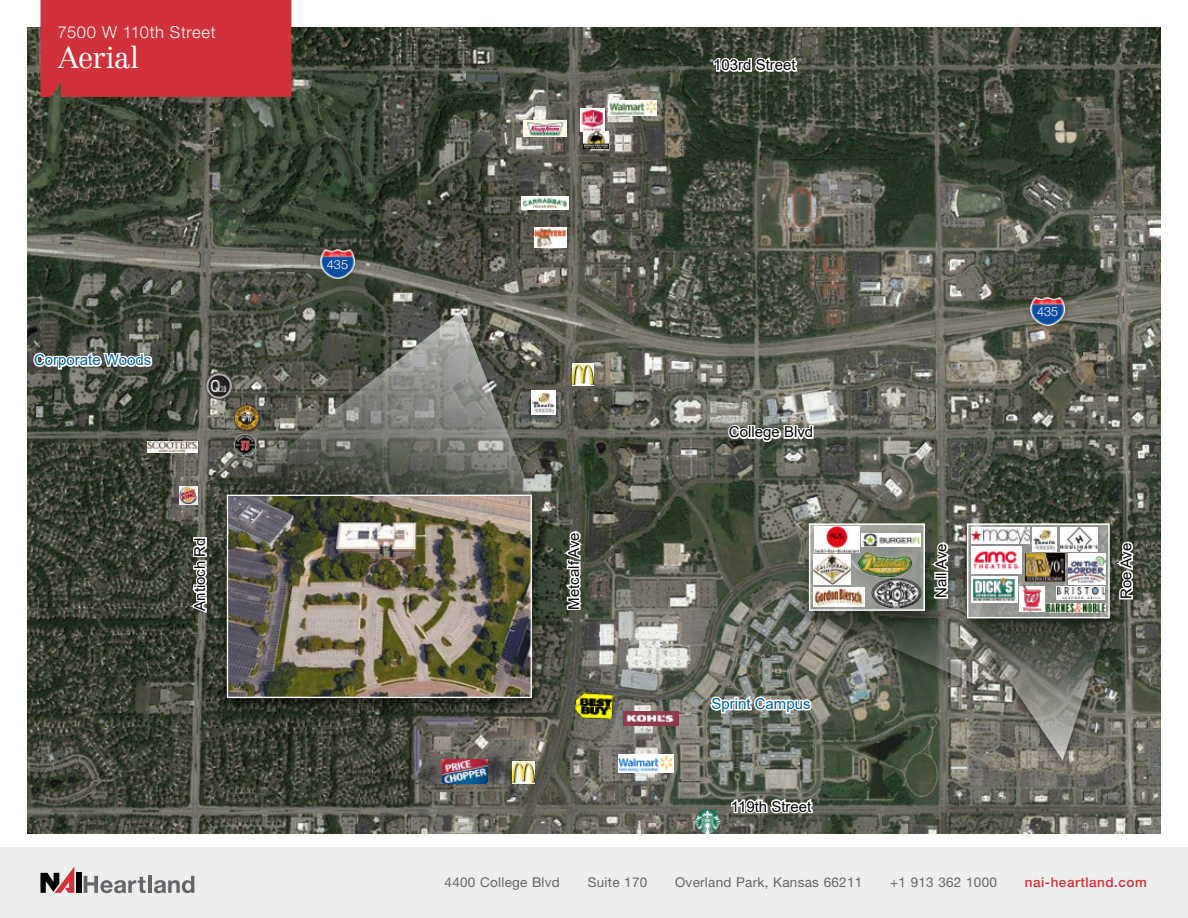
<style>
.page{position:relative;width:1188px;height:918px;background:#fff}
.page>*{position:absolute;margin:0;border:0;box-sizing:border-box;transform-origin:0 0}
.t1{font:300 30px "Centennial LT Std";letter-spacing:-.025em;color:#fff}
.t2{font:300 16.5px "Helvetica Neue LT Std";letter-spacing:.035em;color:#fff}
.t3{font:15px "Arial";color:#000}
.t4{font:15px "Arial";color:#00639a}
.t5{font:13.5px "Helvetica Neue LT Std";letter-spacing:.02em;color:#646569}
.t6{font:500 13.5px "Helvetica Neue LT Std";letter-spacing:.04em;color:#d13239}
.t7{font:300 12.75px "Helvetica Neue LT Std";color:#fff}
</style>
<div class="page">
<img style="left:27px;top:27px;width:1134px;height:807px">
<div style="left:0;top:848px;width:1188px;height:70px;background:#eee"></div>
<div style="left:76px;top:873px;width:5px;height:20px;background:#000"></div>
<svg style="left:40px;top:867px;width:34px;height:26px"></svg>
<svg style="left:84px;top:876px;width:62px;height:17px"></svg>
<hr style="left:148px;top:876px;width:4px;height:17px;background:#646569">
<svg style="left:154px;top:876px;width:40px;height:17px"></svg>
<div style="left:40px;top:0;width:251px;height:97px;background:#d13239"></div>
<div style="left:1022px;top:288px;width:53px;height:48px;background:#000;opacity:.3"></div>
<img style="left:1031px;top:297px;width:33px;height:29px">
<div style="left:1036px;top:306px;width:23px;height:12px;background:#0c4da2"></div>
<div style="left:312px;top:241px;width:53px;height:48px;background:#000;opacity:.3"></div>
<img style="left:321px;top:249px;width:33px;height:29px">
<div style="left:326px;top:259px;width:23px;height:11px;background:#0c4da2"></div>
<svg style="left:726px;top:423px;width:89px;height:24px"></svg>
<svg style="left:552px;top:529px;width:36px;height:95px"></svg>
<svg style="left:729px;top:796px;width:86px;height:21px"></svg>
<svg style="left:183px;top:536px;width:26px;height:79px"></svg>
<svg style="left:712px;top:54px;width:87px;height:21px"></svg>
<div style="left:220px;top:311px;width:319px;height:199px;background:#000;opacity:.5"></div>
<svg style="left:227px;top:311px;width:305px;height:182px;background:#65665e"></svg>
<svg style="left:31px;top:329px;width:124px;height:52px"></svg>
<img style="left:532px;top:391px;width:23px;height:23px">
<img style="left:572px;top:364px;width:22px;height:22px">
<img style="left:534px;top:228px;width:32px;height:19px">
<img style="left:522px;top:197px;width:47px;height:13px">
<img style="left:524px;top:121px;width:42px;height:16px">
<img style="left:580px;top:108px;width:25px;height:23px">
<img style="left:583px;top:131px;width:25px;height:18px">
<img style="left:608px;top:101px;width:48px;height:15px">
<img style="left:233px;top:403px;width:29px;height:30px">
<img style="left:233px;top:433px;width:24px;height:24px">
<img style="left:147px;top:441px;width:50px;height:12px">
<img style="left:179px;top:486px;width:18px;height:18px">
<img style="left:205px;top:372px;width:28px;height:28px;border-radius:14px">
<img style="left:575px;top:694px;width:38px;height:25px">
<img style="left:623px;top:711px;width:55px;height:15px">
<img style="left:619px;top:755px;width:54px;height:17px">
<img style="left:513px;top:762px;width:21px;height:21px">
<img style="left:443px;top:759px;width:44px;height:24px">
<img style="left:695px;top:810px;width:25px;height:24px">
<div style="left:960px;top:617px;width:157px;height:157px;background:#000;opacity:.5"></div>
<div style="left:959px;top:522px;width:159px;height:111px;background:#000;opacity:.5"></div>
<svg style="left:970px;top:526px;width:137px;height:14px"></svg>
<div style="left:967px;top:523px;width:143px;height:95px;border:2px solid #fff"></div>
<img style="left:971px;top:528px;width:58px;height:12px">
<img style="left:1060px;top:528px;width:38px;height:12px">
<img style="left:1033px;top:528px;width:23px;height:12px">
<svg style="left:708px;top:540px;width:433px;height:220px;background:#74766c"></svg>
<div style="left:801px;top:522px;width:132px;height:104px;background:#000;opacity:.5"></div>
<svg style="left:812px;top:526px;width:110px;height:82px;background:#a5a7a2"></svg>
<div style="left:809px;top:523px;width:116px;height:88px;border:2px solid #fff"></div>
<img style="left:814px;top:527px;width:46px;height:26px">
<img style="left:813px;top:588px;width:51px;height:18px">
<img style="left:814px;top:554px;width:37px;height:31px">
<img style="left:858px;top:553px;width:54px;height:23px">
<img style="left:862px;top:534px;width:59px;height:12px">
<img style="left:872px;top:578px;width:50px;height:30px">
<div style="left:219px;top:493px;width:321px;height:220px;background:#000;opacity:.5"></div>
<img style="left:229px;top:497px;width:301px;height:199px">
<div style="left:227px;top:495px;width:305px;height:203px;border:1px solid #fff"></div>
<p class="t2" style="left:58px;top:22px;width:159px">7500 W 110th Street</p>
<h1 class="t1" style="left:58px;top:40px;width:82px">Aerial</h1>
<p class="t4" style="left:34px;top:350px;width:119px">Corporate Woods</p>
<p class="t3" style="left:190px;top:611px;width:75px;rotate:-90deg">Antioch Rd</p>
<p class="t7" style="left:327px;top:257px;width:23px">435</p>
<p class="t3" style="left:713px;top:55px;width:84px">103rd Street</p>
<p class="t3" style="left:729px;top:422px;width:86px">College Blvd</p>
<p class="t7" style="left:1037px;top:304px;width:23px">435</p>
<p class="t3" style="left:563px;top:610px;width:79px;rotate:-90deg">Metcalf Ave</p>
<p class="t3" style="left:931px;top:598px;width:56px;rotate:-90deg">Nall Ave</p>
<p class="t3" style="left:1116px;top:599px;width:58px;rotate:-90deg">Roe Ave</p>
<p class="t4" style="left:711px;top:693px;width:101px">Sprint Campus</p>
<p class="t3" style="left:731px;top:796px;width:82px">119th Street</p>
<p class="t5" style="left:445px;top:874px;width:117px">4400 College Blvd</p>
<p class="t5" style="left:588px;top:874px;width:61px">Suite 170</p>
<p class="t5" style="left:675px;top:874px;width:189px">Overland Park, Kansas 66211</p>
<p class="t5" style="left:890px;top:874px;width:108px">+1 913 362 1000</p>
<p class="t6" style="left:1025px;top:874px;width:124px">nai-heartland.com</p>
</div>
